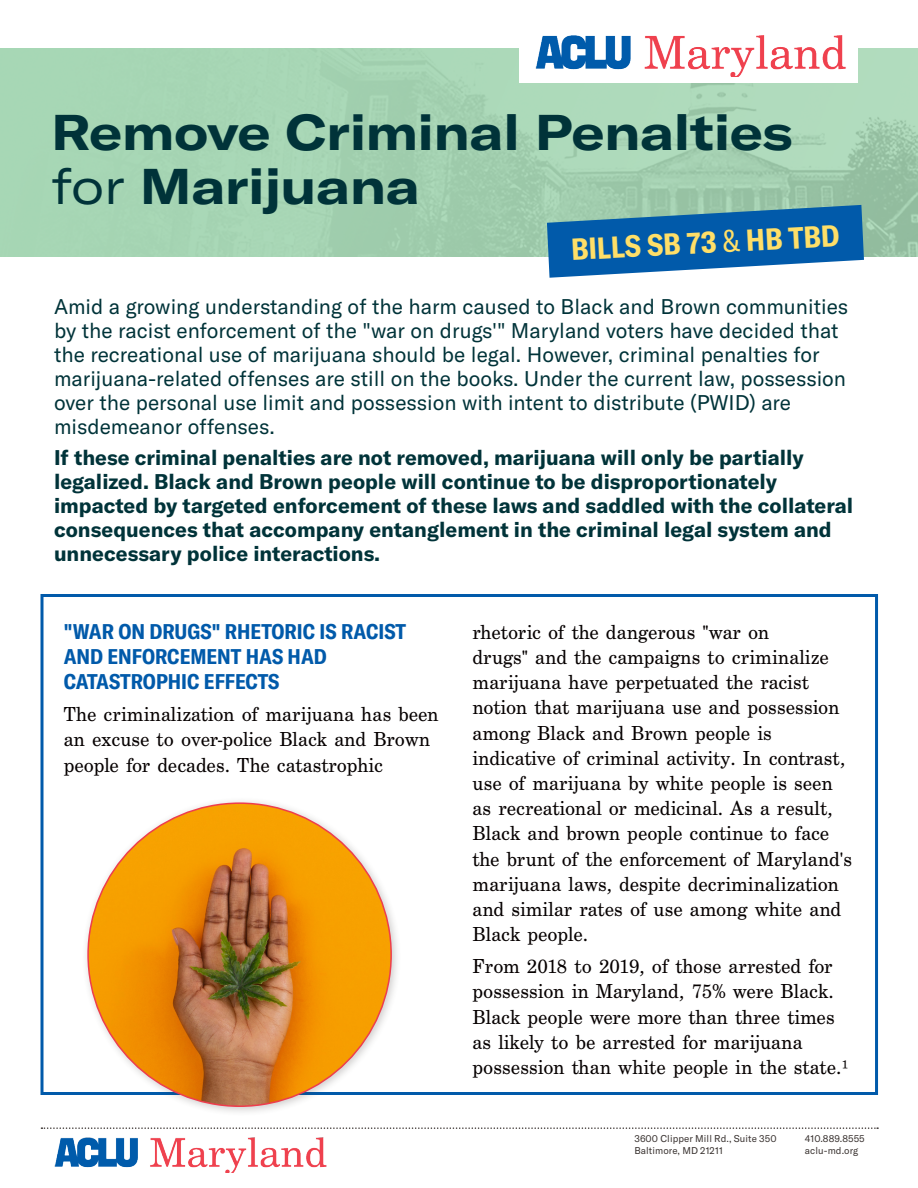
<style>
.page{position:relative;width:918px;height:1188px;background:#fff}
.page>*{position:absolute;margin:0;border:0;box-sizing:border-box;transform-origin:0 0}
.t1{font:700 expanded 49.5px/54px "GT America";color:#003339}
.t2{font:700 condensed 30px "GT America";color:#ffdf68}
.t3{font:21px/25.2px "Century Schoolbook FS";color:#060100}
.t4{font:21px/24px "GT America";color:#003339}
.t5{font:700 21px/24px "GT America";color:#003339}
.t6{font:700 condensed 21px/25.2px "GT America";color:#015aaa}
.t7{font:9.75px/12.3px "GT America";letter-spacing:.01em;color:#3a3331}
.s1{font-weight:400}
</style>
<div class="page">
<svg style="left:41px;top:1127px;width:837px;height:2px"></svg>
<img style="left:54px;top:1137px;width:273px;height:35px">
<div style="left:40px;top:594px;width:838px;height:501px;border:3px solid #015aaa"></div>
<img style="left:0;top:48px;width:918px;height:208px">
<div style="left:81px;top:796px;width:321px;height:321px;background:#3a3331;opacity:.25"></div>
<img style="left:88px;top:803px;width:303px;height:303px;border-radius:152px">
<svg style="left:547px;top:205px;width:317px;height:73px;background:#347cb4"></svg>
<div style="left:520px;top:19px;width:338px;height:64px;background:#fff"></div>
<img style="left:535px;top:35px;width:311px;height:42px">
<p class="t1" style="left:51px;top:105px;width:743px">Remove Criminal Penalties <span class="s1">for</span> Marijuana</p>
<p class="t2" style="left:570px;top:231px;width:270px;rotate:-3deg">BILLS SB 73 <span class="s1">&amp;</span> HB TBD</p>
<p class="t4" style="left:54px;top:295px;width:796px">Amid a growing understanding of the harm caused to Black and Brown communities by the racist enforcement of the "war on drugs'" Maryland voters have decided that the recreational use of marijuana should be legal. However, criminal penalties for marijuana-related offenses are still on the books. Under the current law, possession over the personal use limit and possession with intent to distribute (PWID) are misdemeanor offenses.</p>
<p class="t5" style="left:54px;top:445px;width:801px">If these criminal penalties are not removed, marijuana will only be partially legalized. Black and Brown people will continue to be disproportionately impacted by targeted enforcement of these laws and saddled with the collateral consequences that accompany entanglement in the criminal legal system and unnecessary police interactions.</p>
<p class="t6" style="left:64px;top:619px;width:344px">"WAR ON DRUGS" RHETORIC IS RACIST<br>AND ENFORCEMENT HAS HAD<br>CATASTROPHIC EFFECTS</p>
<p class="t3" style="left:64px;top:702px;width:377px">The criminalization of marijuana has been an excuse to over-police Black and Brown people for decades. The catastrophic</p>
<p class="t3" style="left:472px;top:620px;width:381px">rhetoric of the dangerous "war on<br>drugs" and the campaigns to criminalize marijuana have perpetuated the racist notion that marijuana use and possession among Black and Brown people is indicative of criminal activity. In contrast, use of marijuana by white people is seen as recreational or medicinal. As a result, Black and brown people continue to face the brunt of the enforcement of Maryland's marijuana laws, despite decriminalization and similar rates of use among white and Black people.</p>
<p class="t3" style="left:472px;top:954px;width:377px">From 2018 to 2019, of those arrested for possession in Maryland, 75% were Black.<br>Black people were more than three times as likely to be arrested for marijuana possession than white people in the state.¹</p>
<p class="t7" style="left:634px;top:1132px;width:144px">3600 Clipper Mill Rd., Suite 350<br>Baltimore, MD 21211</p>
<p class="t7" style="left:805px;top:1132px;width:61px">410.889.8555 aclu-md.org</p>
</div>
